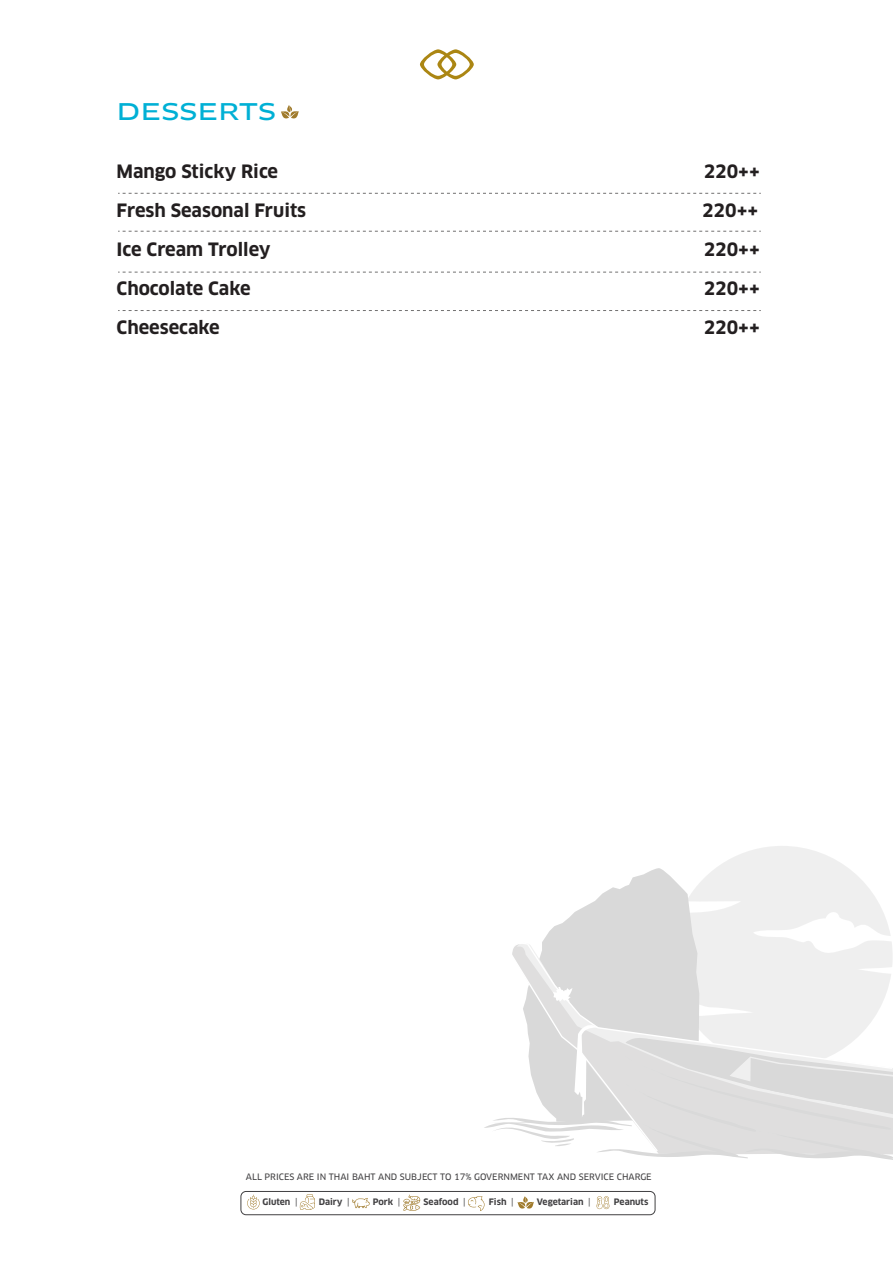
<style>
.page{position:relative;width:893px;height:1263px;background:#fff}
.page>*{position:absolute;margin:0;border:0;box-sizing:border-box;transform-origin:0 0}
.t1{font:22.5px "Clan OT Extd News";color:#00b0d5}
.t2{font:700 18px "Clan OT";color:#231f20}
.t3{font:8.7px "Clan OT News";color:#414042}
.t4{font:700 8.7px "Clan OT";color:#414042}
.s1{font-family:"Clan OT News";font-weight:400}
</style>
<div class="page">
<svg style="left:420px;top:49px;width:54px;height:30px"></svg>
<svg style="left:713px;top:846px;width:178px;height:95px;fill:#efefef"></svg>
<svg style="left:543px;top:868px;width:170px;height:73px;fill:#d9d9d9"></svg>
<svg style="left:512px;top:942px;width:380px;height:77px;fill:#efefef"></svg>
<svg style="left:552px;top:987px;width:20px;height:15px"></svg>
<svg style="left:484px;top:1019px;width:409px;height:141px"></svg>
<svg style="left:118px;top:193px;width:643px;height:1px"></svg>
<svg style="left:118px;top:231px;width:643px;height:1px"></svg>
<svg style="left:118px;top:272px;width:643px;height:1px"></svg>
<svg style="left:118px;top:310px;width:643px;height:1px"></svg>
<svg style="left:281px;top:105px;width:18px;height:14px"></svg>
<div style="left:241px;top:1191px;width:414px;height:24px;border:1px solid #414042;border-radius:5px"></div>
<svg style="left:299px;top:1194px;width:16px;height:16px"></svg>
<svg style="left:403px;top:1194px;width:17px;height:17px"></svg>
<svg style="left:352px;top:1198px;width:18px;height:10px"></svg>
<svg style="left:468px;top:1196px;width:16px;height:15px"></svg>
<svg style="left:517px;top:1196px;width:17px;height:13px"></svg>
<svg style="left:596px;top:1196px;width:13px;height:13px"></svg>
<svg style="left:247px;top:1194px;width:13px;height:15px"></svg>
<p class="t1" style="left:117px;top:98px;width:161px">DESSERTS</p>
<p class="t2" style="left:117px;top:161px;width:163px">Mango Sticky Rice</p>
<p class="t2" style="left:704px;top:161px;width:58px">220++</p>
<p class="t2" style="left:117px;top:200px;width:191px">Fresh Seasonal Fruits</p>
<p class="t2" style="left:702px;top:200px;width:58px">220++</p>
<p class="t2" style="left:117px;top:239px;width:156px">Ice Cream Trolley</p>
<p class="t2" style="left:704px;top:239px;width:58px">220++</p>
<p class="t2" style="left:117px;top:278px;width:136px">Chocolate Cake</p>
<p class="t2" style="left:704px;top:278px;width:58px">220++</p>
<p class="t2" style="left:117px;top:317px;width:105px">Cheesecake</p>
<p class="t2" style="left:704px;top:317px;width:58px">220++</p>
<p class="t3" style="left:246px;top:1172px;width:407px">ALL PRICES ARE IN THAI BAHT AND SUBJECT TO 17% GOVERNMENT TAX AND SERVICE CHARGE</p>
<p class="t4" style="left:262px;top:1197px;width:36px">Gluten <span class="s1">|</span></p>
<p class="t4" style="left:319px;top:1197px;width:32px">Dairy <span class="s1">|</span></p>
<p class="t4" style="left:373px;top:1197px;width:29px">Pork <span class="s1">|</span></p>
<p class="t4" style="left:424px;top:1197px;width:44px">Seafood <span class="s1">|</span></p>
<p class="t4" style="left:489px;top:1197px;width:26px">Fish <span class="s1">|</span></p>
<p class="t4" style="left:537px;top:1197px;width:55px">Vegetarian <span class="s1">|</span></p>
<p class="t4" style="left:614px;top:1197px;width:36px">Peanuts</p>
</div>
